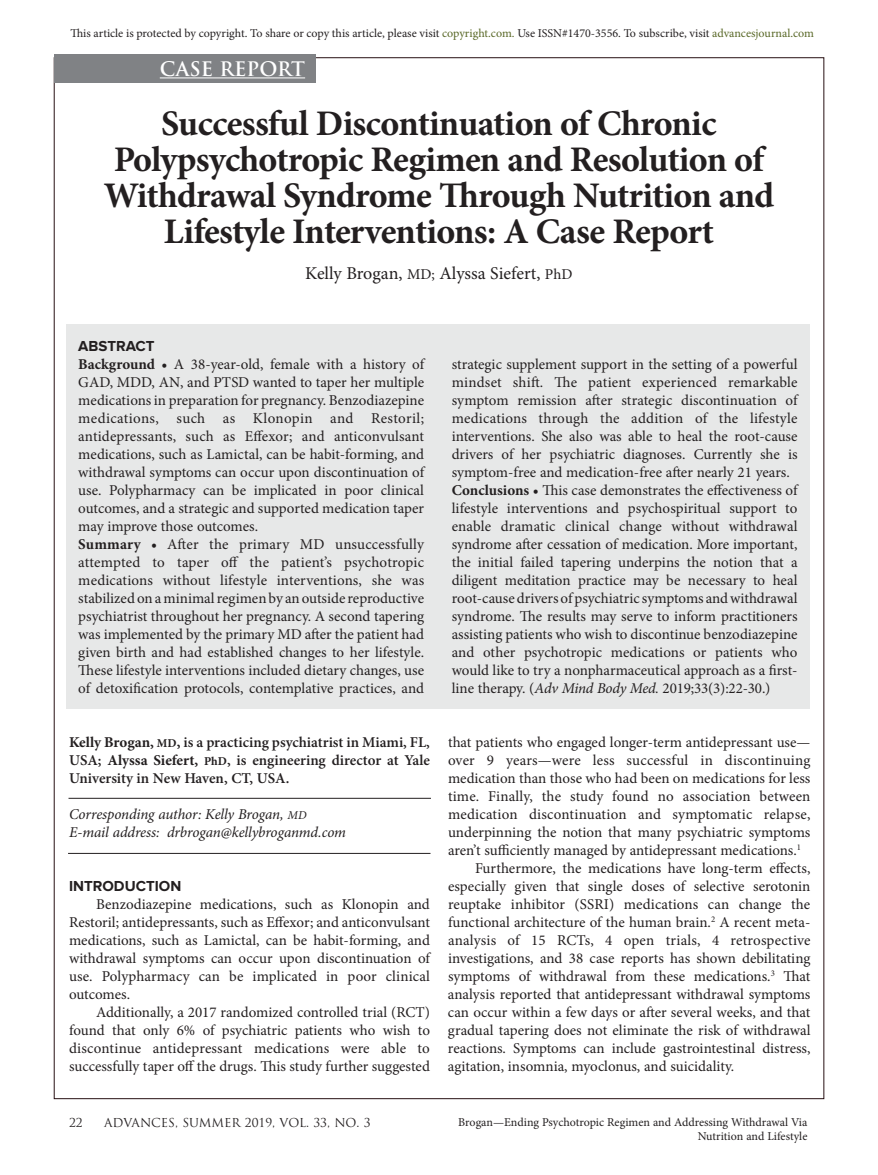
<style>
.page{position:relative;width:878px;height:1175px;background:#fff}
.page>*{position:absolute;margin:0;border:0;box-sizing:border-box;transform-origin:0 0}
.t1{font:700 36px/36px "Minion Pro";letter-spacing:-.02em;color:#231f20;text-align:center}
.t2{font:700 19.5px "Trajan Pro";color:#fff}
.t3{font:18px "Minion Pro";color:#231f20}
.t4{font:15px/18px "Minion Pro";color:#231f20}
.t5{font:600 15px/18px "Minion Pro";color:#231f20;text-align:justify}
.t6{font:italic 15px/18px "Minion Pro";letter-spacing:-.01em;color:#231f20}
.t7{font:700 15px "Proxima Nova";color:#231f20}
.t8{font:12px/14.4px "Minion Pro";color:#231f20;text-align:right}
.t9{font:12px "Trajan Pro";color:#231f20}
.s1{color:#596827}
.s2{font-size:15px}
.s3{font-weight:700}
.s4{font-style:italic}
.s5{font-weight:700;font-size:12px}
.s6{font-size:12px}
</style>
<div class="page">
<div style="left:66px;top:324px;width:743px;height:385px;background:#e7e8e8"></div>
<div style="left:54px;top:54px;width:261px;height:29px;background:#808285"></div>
<hr style="left:160px;top:77px;width:145px;height:1px;background:#fff">
<hr style="left:68px;top:798px;width:363px;height:1px;background:#231f20">
<hr style="left:68px;top:853px;width:362px;height:1px;background:#231f20">
<p class="t8" style="left:70px;top:26px;width:745px">This article is protected by copyright. To share or copy this article, please visit <span class="s1">copyright.com.</span> Use ISSN#1470-3556. To subscribe, visit <span class="s1">advancesjournal.com</span></p>
<h2 class="t2" style="left:160px;top:57px;width:147px">CASE REPORT</h2>
<h1 class="t1" style="left:104px;top:105px;width:672px">Successful Discontinuation of Chronic Polypsychotropic Regimen and Resolution of Withdrawal Syndrome Through Nutrition and Lifestyle Interventions: A Case Report</h1>
<p class="t3" style="left:305px;top:261px;width:268px">Kelly Brogan, <span class="s2">MD;</span> Alyssa Siefert, <span class="s2">PhD</span></p>
<p class="t7" style="left:78px;top:337px;width:78px">ABSTRACT</p>
<p class="t4" style="left:78px;top:355px;width:347px"><span class="s3">Background •</span> A 38-year-old, female with a history of GAD, MDD, AN, and PTSD wanted to taper her multiple medications in preparation for pregnancy. Benzodiazepine medications, such as Klonopin and Restoril; antidepressants, such as Effexor; and anticonvulsant medications, such as Lamictal, can be habit-forming, and withdrawal symptoms can occur upon discontinuation of use. Polypharmacy can be implicated in poor clinical outcomes, and a strategic and supported medication taper may improve those outcomes.<br><span class="s3">Summary •</span> After the primary MD unsuccessfully attempted to taper off the patient’s psychotropic medications without lifestyle interventions, she was stabilized on a minimal regimen by an outside reproductive psychiatrist throughout her pregnancy. A second tapering was implemented by the primary MD after the patient had given birth and had established changes to her lifestyle.<br>These lifestyle interventions included dietary changes, use of detoxification protocols, contemplative practices, and</p>
<p class="t4" style="left:451px;top:355px;width:347px">strategic supplement support in the setting of a powerful mindset shift. The patient experienced remarkable symptom remission after strategic discontinuation of medications through the addition of the lifestyle interventions. She also was able to heal the root-cause drivers of her psychiatric diagnoses. Currently she is symptom-free and medication-free after nearly 21 years.<br><span class="s3">Conclusions •</span> This case demonstrates the effectiveness of lifestyle interventions and psychospiritual support to enable dramatic clinical change without withdrawal syndrome after cessation of medication. More important, the initial failed tapering underpins the notion that a diligent meditation practice may be necessary to heal root-cause drivers of psychiatric symptoms and withdrawal syndrome. The results may serve to inform practitioners assisting patients who wish to discontinue benzodiazepine and other psychotropic medications or patients who would like to try a nonpharmaceutical approach as a first&shy;line therapy. (<span class="s4">Adv Mind Body Med.</span> 2019;33(3):22-30.)</p>
<p class="t5" style="left:69px;top:733px;width:362px"><span class="s3">Kelly Brogan,</span> <span class="s5">MD</span><span class="s3">,</span> is a practicing psychiatrist in Miami, FL, USA; <span class="s3">Alyssa Siefert,</span> <span class="s5">PhD</span>, is engineering director at Yale University in New Haven, CT, USA.</p>
<p class="t6" style="left:69px;top:805px;width:278px">Corresponding author: Kelly Brogan, <span class="s6">MD<br></span>E-mail address: drbrogan@kellybroganmd.com</p>
<p class="t7" style="left:69px;top:877px;width:114px">INTRODUCTION</p>
<p class="t4" style="left:69px;top:895px;width:362px;text-align:justify;text-indent:27px">Benzodiazepine medications, such as Klonopin and Restoril; antidepressants, such as Effexor; and anticonvulsant medications, such as Lamictal, can be habit-forming, and withdrawal symptoms can occur upon discontinuation of use. Polypharmacy can be implicated in poor clinical outcomes.</p>
<p class="t4" style="left:69px;top:1003px;width:362px;text-align:justify;text-indent:27px">Additionally, a 2017 randomized controlled trial (RCT) found that only 6% of psychiatric patients who wish to discontinue antidepressant medications were able to successfully taper off the drugs. This study further suggested</p>
<p class="t4" style="left:448px;top:733px;width:364px">that patients who engaged longer-term antidepressant use—</p>
<p class="t4" style="left:448px;top:751px;width:364px">over 9 years—were less successful in discontinuing</p>
<p class="t4" style="left:448px;top:769px;width:364px">medication than those who had been on medications for less</p>
<p class="t4" style="left:448px;top:787px;width:364px">time. Finally, the study found no association between</p>
<p class="t4" style="left:448px;top:805px;width:364px">medication discontinuation and symptomatic relapse,</p>
<p class="t4" style="left:448px;top:823px;width:364px">underpinning the notion that many psychiatric symptoms</p>
<p class="t4" style="left:448px;top:841px;width:354px">aren’t sufficiently managed by antidepressant medications.<sup>1</sup></p>
<p class="t4" style="left:475px;top:859px;width:337px">Furthermore, the medications have long-term effects,</p>
<p class="t4" style="left:448px;top:877px;width:364px">especially given that single doses of selective serotonin</p>
<p class="t4" style="left:448px;top:895px;width:364px">reuptake inhibitor (SSRI) medications can change the</p>
<p class="t4" style="left:448px;top:913px;width:364px">functional architecture of the human brain.<sup>2</sup> A recent meta-</p>
<p class="t4" style="left:448px;top:931px;width:364px">analysis of 15 RCTs, 4 open trials, 4 retrospective</p>
<p class="t4" style="left:448px;top:949px;width:364px">investigations, and 38 case reports has shown debilitating</p>
<p class="t4" style="left:448px;top:967px;width:364px">symptoms of withdrawal from these medications.<sup>3</sup> That</p>
<p class="t4" style="left:448px;top:985px;width:364px">analysis reported that antidepressant withdrawal symptoms</p>
<p class="t4" style="left:448px;top:1003px;width:364px">can occur within a few days or after several weeks, and that</p>
<p class="t4" style="left:448px;top:1021px;width:364px">gradual tapering does not eliminate the risk of withdrawal</p>
<p class="t4" style="left:448px;top:1039px;width:364px">reactions. Symptoms can include gastrointestinal distress,</p>
<p class="t4" style="left:448px;top:1057px;width:288px">agitation, insomnia, myoclonus, and suicidality.</p>
<p class="t9" style="left:69px;top:1114px;width:15px">22</p>
<p class="t9" style="left:104px;top:1114px;width:268px">ADVANCES, SUMMER 2019, VOL. 33, NO. 3</p>
<p class="t8" style="left:458px;top:1115px;width:350px">Brogan—Ending Psychotropic Regimen and Addressing Withdrawal Via<br>Nutrition and Lifestyle</p>
</div>
